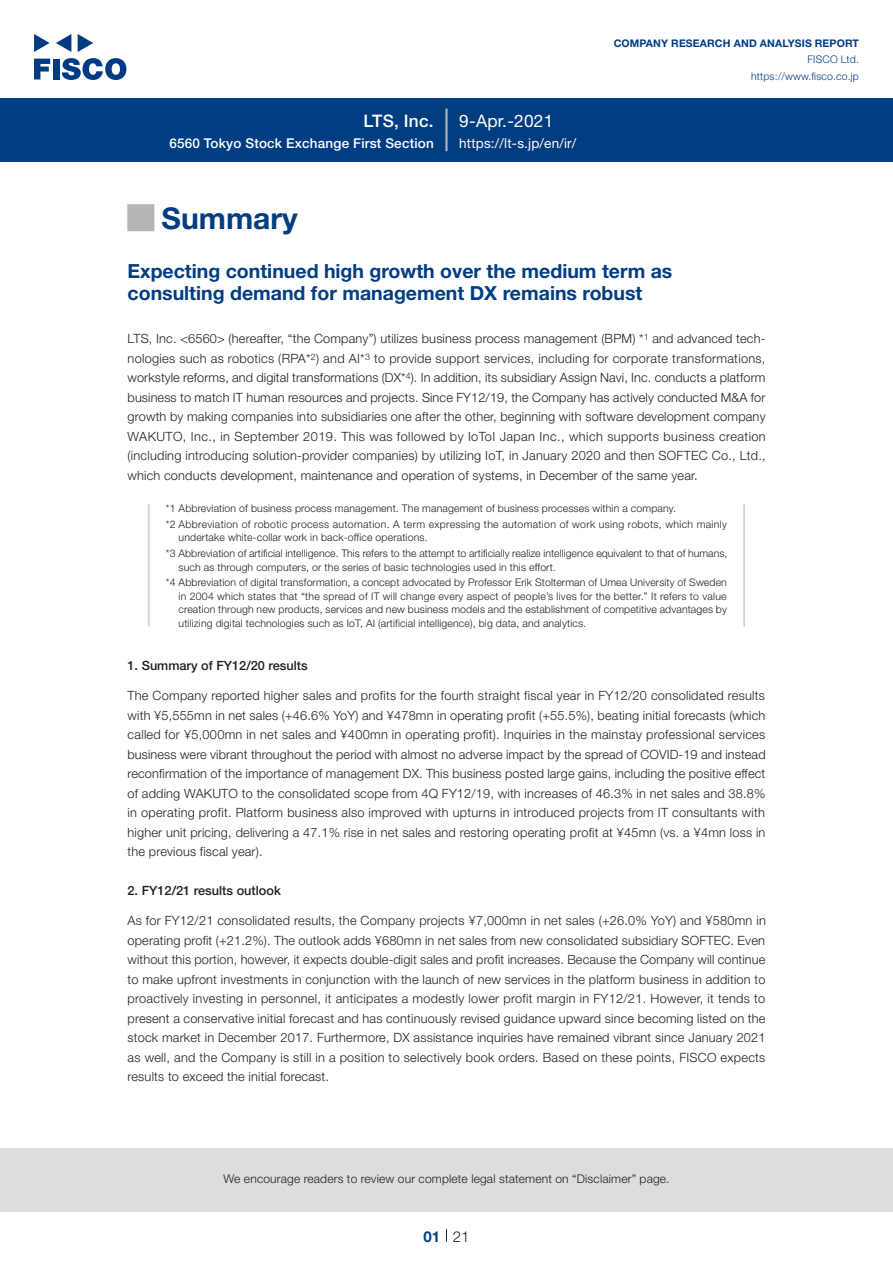
<style>
.page{position:relative;width:893px;height:1263px;background:#fff}
.page>*{position:absolute;margin:0;border:0;box-sizing:border-box;transform-origin:0 0}
.t1{font:700 30px "Helvetica Neue LT Std";color:#003d81}
.t2{font:700 27px "Koz Go Pro";color:#b5b5b6}
.t3{font:700 19.5px/22.5px "Helvetica Neue LT Std";color:#003d81}
.t4{font:17.25px "Helvetica Neue LT Std";letter-spacing:.015em;color:#fff}
.t5{font:500 17.25px "Helvetica Neue LT Std";letter-spacing:.015em;color:#fff}
.t6{font:300 15px "Helvetica Neue LT Std";color:#231f20}
.t7{font:700 15px "Helvetica Neue LT Std";color:#003d81}
.t8{font:500 13.5px "Helvetica Neue LT Std";letter-spacing:.015em;color:#fff}
.t9{font:13.5px "Helvetica Neue LT Std";color:#fff}
.t10{font:300 12.75px/19.5px "Helvetica Neue LT Std";letter-spacing:.015em;color:#231f20;text-align:justify}
.t11{font:500 12.75px "Helvetica Neue LT Std";color:#231f20}
.t12{font:300 12px "Helvetica Neue LT Std";letter-spacing:.015em;color:#231f20}
.t13{font:300 10.5px/15.6px "Helvetica Neue LT Std";letter-spacing:.015em;color:#231f20}
.t14{font:700 10.5px "Helvetica Neue LT Std";letter-spacing:.015em;color:#003d81}
.t15{font:300 10.5px/16.5px "Helvetica Neue LT Std";letter-spacing:.015em;color:#003d81;text-align:right}
.t16{font:300 8.85px "Helvetica Neue LT Std";color:#231f20}
.s1{font-size:12.75px}
</style>
<div class="page">
<div style="left:0;top:1148px;width:893px;height:64px;background:#ddd"></div>
<svg style="left:34px;top:59px;width:16px;height:20px"></svg>
<div style="left:53px;top:59px;width:6px;height:20px;background:#003a83"></div>
<svg style="left:62px;top:58px;width:64px;height:22px"></svg>
<svg style="left:34px;top:34px;width:16px;height:18px"></svg>
<svg style="left:78px;top:34px;width:15px;height:18px"></svg>
<svg style="left:56px;top:34px;width:15px;height:18px"></svg>
<div style="left:0;top:98px;width:893px;height:64px;background:#003d81"></div>
<hr style="left:445px;top:109px;width:3px;height:42px;background:#b5b5b6">
<svg style="left:446px;top:1229px;width:1px;height:13px"></svg>
<hr style="left:148px;top:503px;width:2px;height:124px;background:#d3d3d3">
<hr style="left:743px;top:503px;width:2px;height:124px;background:#d3d3d3">
<h3 class="t5" style="left:364px;top:110px;width:72px">LTS, Inc.</h3>
<p class="t8" style="left:169px;top:135px;width:266px">6560 Tokyo Stock Exchange First Section</p>
<h3 class="t4" style="left:459px;top:110px;width:96px">9-Apr.-2021</h3>
<p class="t9" style="left:459px;top:135px;width:119px">h t t p s : / / j p.s-l t / e n /i r/</p>
<p class="t14" style="left:614px;top:37px;width:247px">COMPANY RESEARCH AND ANALYSIS REPORT</p>
<p class="t15" style="left:751px;top:51px;width:109px">FISCO Ltd. https://www.fisco.co j p.</p>
<h2 class="t2" style="left:128px;top:200px;width:28px">█</h2>
<h3 class="t3" style="left:128px;top:259px;width:546px">Expecting continued high growth over the medium term as consulting demand for management DX remains robust</h3>
<h1 class="t1" style="left:162px;top:200px;width:138px">Summary</h1>
<p class="t10" style="left:128px;top:329px;width:518px">LTS, Inc &lt;. 6560&gt; (hereafter “, the Company”) utilizes business process management (BPM) *</p>
<p class="t10" style="left:128px;top:368px;width:640px">workstyle reforms, and digital transformations (DX I n. )<sup>4</sup>* addition, its subsidiary Assign Navi, Inc. conducts a platform business to match IT human resources and projects. Since FY12/19, the Company has actively conducted M&amp;A for growth by making companies into subsidiaries one after the other, beginning with software development company WAKUTO, Inc., in September 2019. This was followed by IoToI Japan Inc., which supports business creation (including introducing solution-provider companies) by utilizing IoT in, January 2020 and then SOFTEC Co., Ltd., which conducts development, maintenance and operation of systems in, December of the same year.</p>
<p class="t13" style="left:166px;top:500px;width:563px">1* Abbreviation of business process management. The management of business processes within a company.<br>2* Abbreviation of robotic process automation A. term expressing the automation of work using robots, which mainly</p>
<p class="t13" style="left:166px;top:530px;width:563px;text-indent:13px">undertake white-collar work in back-office operations.<br>3* Abbreviation of artificial intelligence. This refers to the attempt to artificially realize intelligence equivalent to that of humans,</p>
<p class="t13" style="left:166px;top:559px;width:562px;text-indent:13px">such as through computers, or the series of basic technologies used in this effort.<br>4* Abbreviation of digital transformation a, concept advocated by Professor Erik Stolterman of Umea University of Sweden</p>
<p class="t13" style="left:179px;top:589px;width:550px;line-height:13.5px;text-align:justify">in 2004 which states that “the spread of IT will change every aspect of people s’ lives for the better.” It refers to value creation through new products, services and new business models and the establishment of competitive advantages by utilizing digital technologies such as IoT, AI (artificial intelligence ,) big data, and analytics.</p>
<p class="t11" style="left:128px;top:658px;width:182px">1. Summary of FY12/20 results</p>
<p class="t10" style="left:128px;top:685px;width:640px">The Company reported higher sales and profits for the fourth straight fiscal year in FY12/20 consolidated results with ¥5,555mn in net sales (+46.6% YoY) and ¥478mn in operating profit (+55.5% ,) beating initial forecasts (which called for ¥5,000mn in net sales and ¥400mn in operating profit .) Inquiries in the mainstay professional services business were vibrant throughout the period with almost no adverse impact by the spread of COVID-19 and instead reconfirmation of the importance of management DX. This business posted large gains, including the positive effect of adding WAKUTO to the consolidated scope from Q4 FY12/19, with increases of 46.3% in net sales and 38.8% in operating profit. Platform business also improved with upturns in introduced projects from IT consultants with higher unit pricing, delivering a 47.1% rise in net sales and restoring operating profit at ¥45mn (vs a. ¥4mn loss in the previous fiscal year .(</p>
<p class="t11" style="left:128px;top:883px;width:155px">2. FY12/21 results outlook</p>
<p class="t10" style="left:128px;top:911px;width:640px">As for FY12/21 consolidated results, the Company projects ¥7,000mn in net sales (+26.0% YoY) and ¥580mn in operating profit (+21.2% .) The outlook adds ¥680mn in net sales from new consolidated subsidiary SOFTEC. Even without this portion, however it, expects double-digit sales and profit increases. Because the Company will continue to make upfront investments in conjunction with the launch of new services in the platform business in addition to proactively investing in personnel it, anticipates a modestly lower profit margin in FY12/21. However it, tends to present a conservative initial forecast and has continuously revised guidance upward since becoming listed on the stock market in December 2017. Furthermore, DX assistance inquiries have remained vibrant since January 2021 as well, and the Company is still in a position to selectively book orders. Based on these points, FISCO expects results to exceed the initial forecast.</p>
<p class="t16" style="left:644px;top:332px;width:6px">1</p>
<p class="t10" style="left:652px;top:329px;width:115px">and advanced tech-</p>
<p class="t16" style="left:306px;top:351px;width:11px">2<span class="s1">*</span></p>
<p class="t16" style="left:360px;top:351px;width:11px">3<span class="s1">*</span></p>
<p class="t10" style="left:128px;top:348px;width:180px">nologies such as robotics (RPA</p>
<p class="t10" style="left:316px;top:348px;width:45px">) and AI</p>
<p class="t10" style="left:374px;top:348px;width:393px">to provide support services, including for corporate transformations,</p>
<p class="t12" style="left:223px;top:1171px;width:448px">We encourage readers to review our complete legal statement on “Disclaimer” page.</p>
<p class="t7" style="left:423px;top:1227px;width:18px">01</p>
<p class="t6" style="left:453px;top:1227px;width:18px">21</p>
</div>
